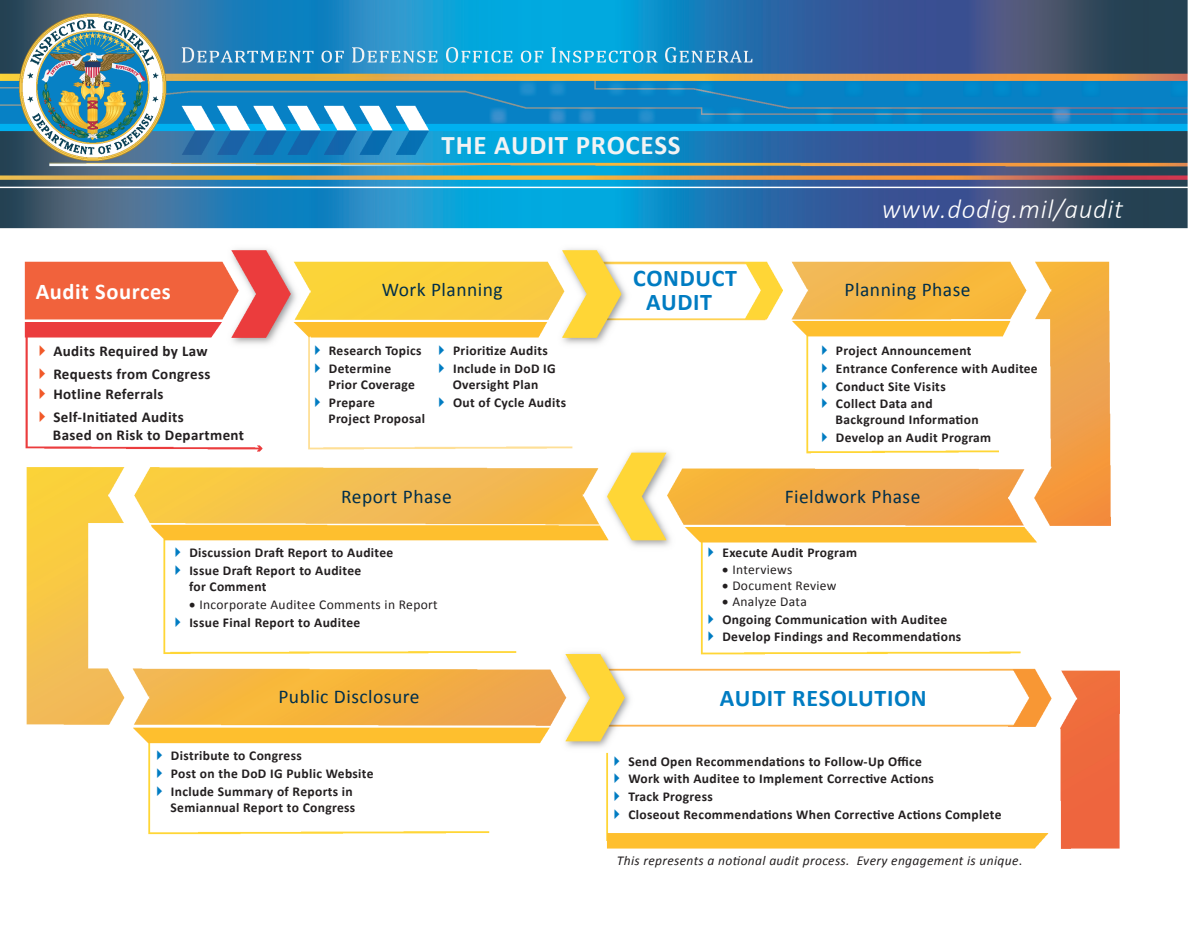
<style>
.page{position:relative;width:1188px;height:932px;background:#fff}
.page>*{position:absolute;margin:0;border:0;box-sizing:border-box;transform-origin:0 0}
.t1{font:italic 300 27px "Calibri";letter-spacing:.025em;color:#fff}
.t2{font:700 27px "Calibri";letter-spacing:.025em;color:#f2f3f4}
.t3{font:700 24px/24px "Calibri";letter-spacing:.025em;color:#007cc2;text-align:center}
.t4{font:700 22.5px "Calibri";letter-spacing:.025em;color:#fff}
.t5{font:19.5px "Calibri";letter-spacing:.025em;color:#002e4a}
.t6{font:700 15px/18px "Calibri";letter-spacing:.025em;color:#231f20}
.t7{font:700 13.5px/17.7px "Calibri";letter-spacing:.025em;color:#231f20}
.t8{font:13.5px "Calibri";letter-spacing:.025em;color:#231f20}
.t9{font:italic 13.5px "Calibri";letter-spacing:.025em;color:#231f20}
.s1{font-style:normal}
</style>
<div class="page">
<img style="left:0;top:0;width:1188px;height:849px">
<svg style="left:182px;top:47px;width:132px;height:15px;background:#4f9ac7"></svg>
<svg style="left:321px;top:51px;width:23px;height:12px"></svg>
<svg style="left:352px;top:47px;width:85px;height:16px"></svg>
<svg style="left:446px;top:47px;width:66px;height:16px"></svg>
<svg style="left:521px;top:51px;width:22px;height:12px"></svg>
<svg style="left:551px;top:47px;width:107px;height:16px;background:#3cb7e1"></svg>
<svg style="left:665px;top:47px;width:88px;height:16px"></svg>
<svg style="left:439px;top:345px;width:5px;height:10px"></svg>
<svg style="left:439px;top:363px;width:5px;height:10px"></svg>
<svg style="left:439px;top:397px;width:5px;height:10px"></svg>
<svg style="left:40px;top:345px;width:5px;height:11px"></svg>
<svg style="left:40px;top:368px;width:5px;height:11px"></svg>
<svg style="left:40px;top:388px;width:5px;height:11px"></svg>
<svg style="left:40px;top:410px;width:5px;height:11px"></svg>
<svg style="left:315px;top:345px;width:5px;height:10px"></svg>
<svg style="left:315px;top:363px;width:5px;height:10px"></svg>
<svg style="left:315px;top:397px;width:5px;height:10px"></svg>
<svg style="left:822px;top:345px;width:5px;height:10px"></svg>
<svg style="left:822px;top:363px;width:5px;height:10px"></svg>
<svg style="left:822px;top:380px;width:5px;height:10px"></svg>
<svg style="left:822px;top:398px;width:5px;height:10px"></svg>
<svg style="left:822px;top:432px;width:5px;height:10px"></svg>
<svg style="left:709px;top:547px;width:5px;height:10px"></svg>
<svg style="left:709px;top:614px;width:5px;height:9px"></svg>
<svg style="left:709px;top:631px;width:5px;height:10px"></svg>
<svg style="left:176px;top:547px;width:5px;height:10px"></svg>
<svg style="left:176px;top:565px;width:5px;height:10px"></svg>
<svg style="left:176px;top:617px;width:5px;height:9px"></svg>
<svg style="left:157px;top:750px;width:5px;height:10px"></svg>
<svg style="left:157px;top:768px;width:5px;height:10px"></svg>
<svg style="left:157px;top:786px;width:5px;height:9px"></svg>
<svg style="left:615px;top:755px;width:5px;height:10px"></svg>
<svg style="left:615px;top:773px;width:5px;height:10px"></svg>
<svg style="left:615px;top:791px;width:5px;height:10px"></svg>
<svg style="left:615px;top:808px;width:5px;height:10px"></svg>
<h2 class="t4" style="left:36px;top:276px;width:137px">Audit Sources</h2>
<p class="t6" style="left:53px;top:342px;width:156px">Audits Required by Law</p>
<p class="t6" style="left:53px;top:364px;width:159px">Requests from Congress</p>
<p class="t6" style="left:53px;top:384px;width:112px">Hotline Referrals</p>
<p class="t6" style="left:53px;top:407px;width:193px">Self-Initiated Audits<br>Based on Risk to Department</p>
<h1 class="t2" style="left:442px;top:125px;width:240px">THE AUDIT PROCESS</h1>
<p class="t1" style="left:882px;top:192px;width:243px">www.dodig.mil/audit</p>
<h2 class="t5" style="left:382px;top:276px;width:122px">Work Planning</h2>
<p class="t7" style="left:329px;top:341px;width:94px">Research Topics</p>
<p class="t7" style="left:328px;top:360px;width:88px;line-height:16.2px">Determine<br>Prior Coverage</p>
<p class="t7" style="left:328px;top:393px;width:98px;line-height:16.2px">Prepare<br>Project Proposal</p>
<p class="t7" style="left:453px;top:341px;width:96px">Prioritize Audits</p>
<p class="t7" style="left:453px;top:360px;width:105px;line-height:16.2px">Include in DoD IG<br>Oversight Plan</p>
<p class="t7" style="left:453px;top:393px;width:115px">Out of Cycle Audits</p>
<h3 class="t5" style="left:341px;top:483px;width:112px">Report Phase</h3>
<h2 class="t3" style="left:633px;top:265px;width:105px">CONDUCT<br>AUDIT</h2>
<h3 class="t5" style="left:845px;top:276px;width:127px">Planning Phase</h3>
<p class="t7" style="left:836px;top:341px;width:137px">Project Announcement</p>
<p class="t7" style="left:836px;top:359px;width:203px">Entrance Conference with Auditee</p>
<p class="t7" style="left:836px;top:377px;width:111px">Conduct Site Visits</p>
<p class="t7" style="left:836px;top:395px;width:145px;line-height:16.2px">Collect Data and<br>Background Information</p>
<p class="t7" style="left:836px;top:428px;width:157px">Develop an Audit Program</p>
<h3 class="t5" style="left:785px;top:483px;width:137px">Fieldwork Phase</h3>
<p class="t7" style="left:189px;top:543px;width:205px">Discussion Draft Report to Auditee</p>
<p class="t7" style="left:189px;top:562px;width:174px;line-height:16.2px">Issue Draft Report to Auditee for Comment</p>
<p class="t8" style="left:189px;top:595px;width:250px">• Incorporate Auditee Comments in Report</p>
<p class="t7" style="left:189px;top:613px;width:172px">Issue Final Report to Auditee</p>
<h3 class="t5" style="left:278px;top:682px;width:143px">Public Disclosure</h3>
<p class="t7" style="left:171px;top:746px;width:204px">Distribute to Congress<br>Post on the DoD IG Public Website<br>Include Summary of Reports in</p>
<p class="t7" style="left:171px;top:798px;width:186px">Semiannual Report to Congress</p>
<p class="t7" style="left:722px;top:543px;width:136px">Execute Audit Program</p>
<p class="t8" style="left:722px;top:559px;width:72px">• Interviews</p>
<p class="t8" style="left:722px;top:576px;width:116px">• Document Review</p>
<p class="t8" style="left:722px;top:592px;width:86px">• Analyze Data</p>
<p class="t7" style="left:722px;top:610px;width:240px">Ongoing Communication with Auditee<br>Develop Findings and Recommendations</p>
<h2 class="t3" style="left:720px;top:684px;width:208px">AUDIT RESOLUTION</h2>
<p class="t7" style="left:628px;top:751px;width:375px">Send Open Recommendations to Follow-Up Office<br>Work with Auditee to Implement Corrective Actions<br>Track Progress<br>Closeout Recommendations When Corrective Actions Complete</p>
<p class="t9" style="left:617px;top:851px;width:407px">This represents a notional audit process. Every engagement is unique<span class="s1">.</span></p>
</div>
